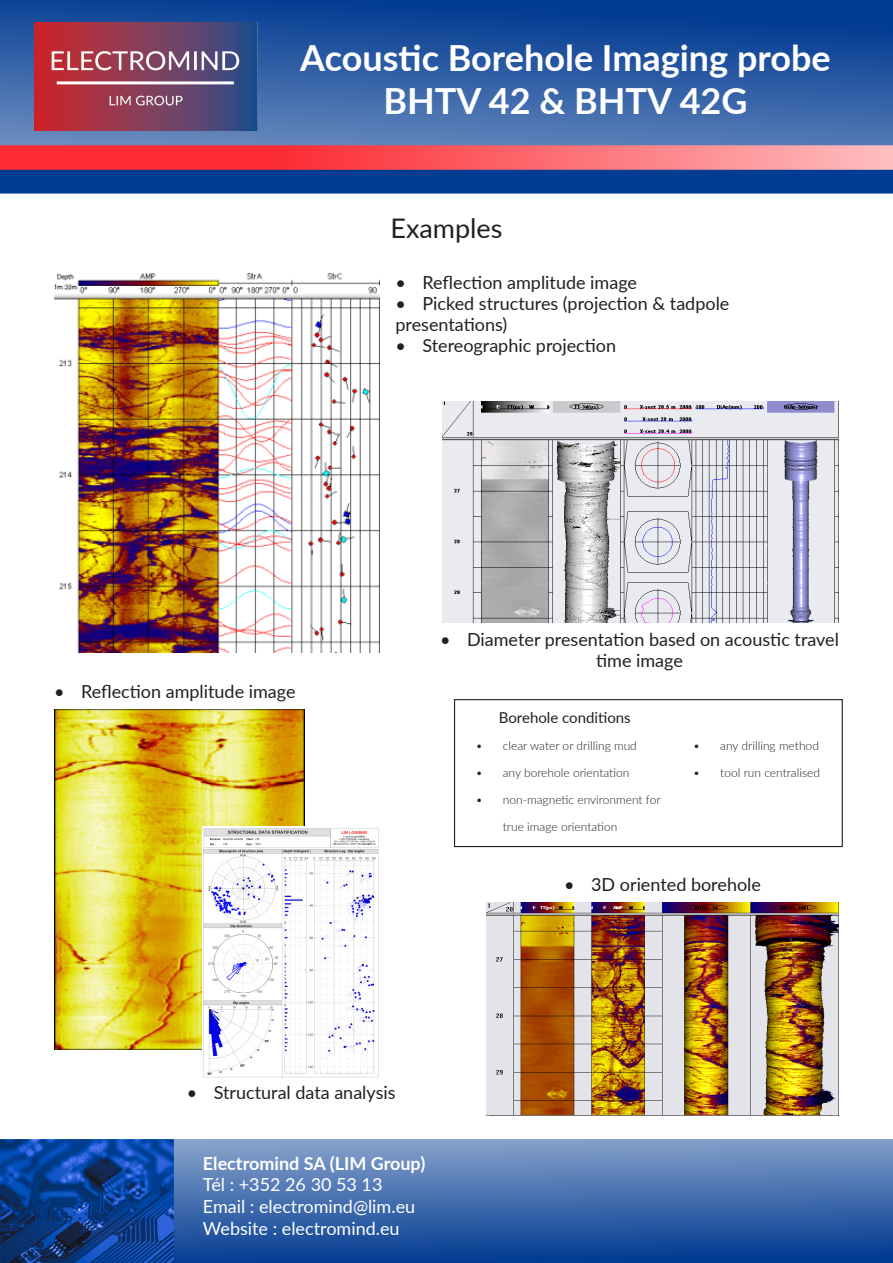
<style>
.page{position:relative;width:893px;height:1263px;background:#fff}
.page>*{position:absolute;margin:0;border:0;box-sizing:border-box;transform-origin:0 0}
.t1{font:700 36px "Lato";color:#fff}
.t2{font:27px "Lato";color:#231f20}
.t3{font:18px "Lato";color:#231f20}
.t4{font:18px "Lato";color:#fff}
.t5{font:700 18px "Lato";color:#fff}
.t6{font:15px "Lato";color:#231f20}
.t7{font:300 12px "Lato";color:#231f20}
</style>
<div class="page">
<img style="left:0;top:0;width:893px;height:1262px">
<img style="left:34px;top:22px;width:223px;height:108px">
<img style="left:54px;top:272px;width:325px;height:380px">
<img style="left:442px;top:401px;width:397px;height:222px">
<img style="left:486px;top:902px;width:353px;height:214px">
<img style="left:54px;top:709px;width:250px;height:340px">
<img style="left:203px;top:826px;width:176px;height:254px">
<div style="left:454px;top:699px;width:389px;height:148px;border:1px solid #231f20"></div>
<p class="t1" style="left:300px;top:32px;width:532px">Acoustic Borehole Imaging probe</p>
<p class="t1" style="left:383px;top:75px;width:366px">BHTV 42 &amp; BHTV 42G</p>
<p class="t2" style="left:390px;top:209px;width:114px">Examples</p>
<p class="t3" style="left:395px;top:269px;width:243px">• Reflection amplitude image</p>
<p class="t3" style="left:395px;top:290px;width:335px">• Picked structures (projection &amp; tadpole</p>
<p class="t3" style="left:395px;top:311px;width:113px">presentations)</p>
<p class="t3" style="left:395px;top:332px;width:222px">• Stereographic projection</p>
<p class="t3" style="left:54px;top:678px;width:243px">• Reflection amplitude image</p>
<p class="t3" style="left:440px;top:626px;width:400px">• Diameter presentation based on acoustic travel</p>
<p class="t3" style="left:596px;top:647px;width:88px">time image</p>
<p class="t6" style="left:499px;top:706px;width:133px">Borehole conditions</p>
<p class="t7" style="left:476px;top:737px;width:163px">• clear water or drilling mud</p>
<p class="t7" style="left:476px;top:764px;width:155px">• any borehole orientation</p>
<p class="t7" style="left:476px;top:791px;width:186px">• non-magnetic environment for</p>
<p class="t7" style="left:503px;top:818px;width:116px">true image orientation</p>
<p class="t7" style="left:693px;top:737px;width:127px">• any drilling method</p>
<p class="t7" style="left:693px;top:764px;width:128px">• tool run centralised</p>
<p class="t3" style="left:564px;top:872px;width:198px">• 3D oriented borehole</p>
<p class="t3" style="left:187px;top:1080px;width:210px">• Structural data analysis</p>
<p class="t5" style="left:203px;top:1150px;width:224px">Electromind SA (LIM Group)</p>
<p class="t4" style="left:203px;top:1172px;width:181px">Tél : +352 26 30 53 13</p>
<p class="t4" style="left:203px;top:1193px;width:214px">Email : electromind@lim.eu</p>
<p class="t4" style="left:203px;top:1215px;width:198px">Website : electromind.eu</p>
</div>
